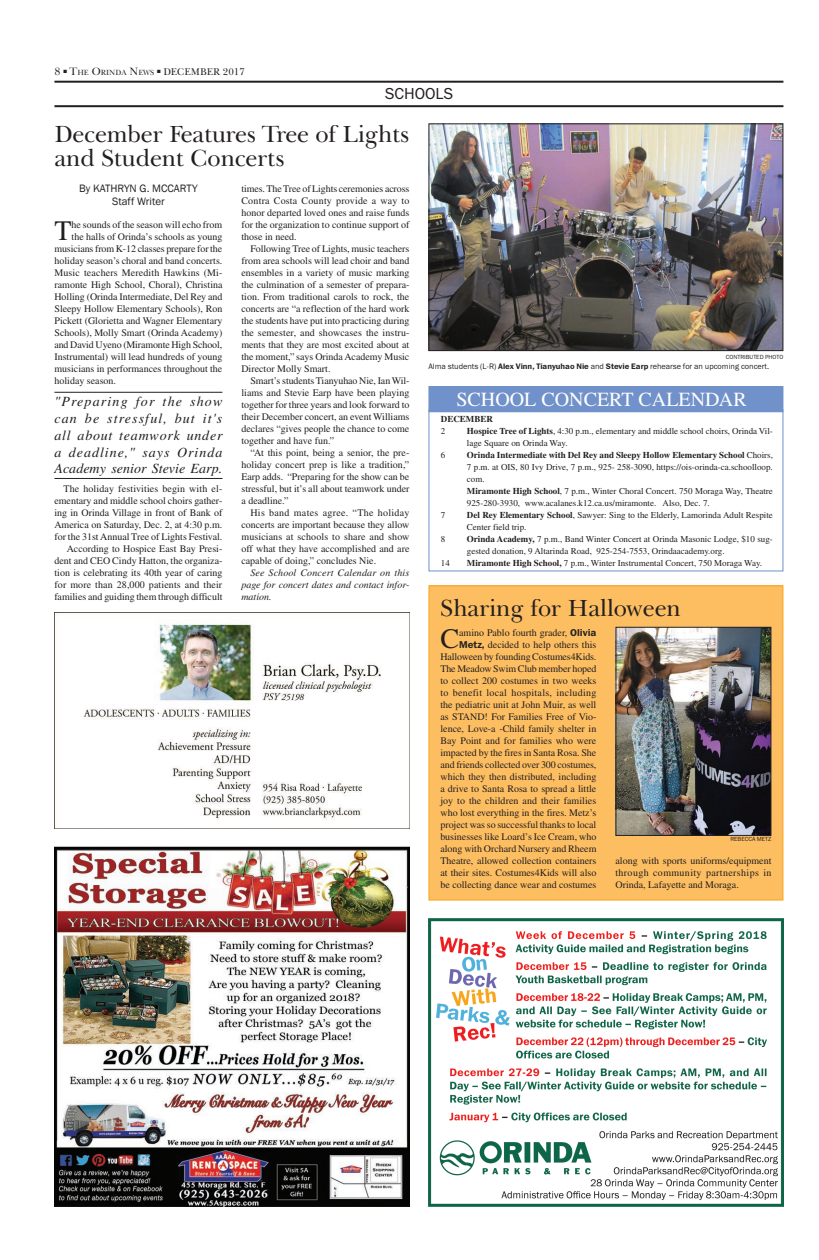
<style>
.page{position:relative;width:819px;height:1260px;background:#fff}
.page>*{position:absolute;margin:0;border:0;box-sizing:border-box;transform-origin:0 0}
.t1{font:28.1px "Times";color:#231f20}
.t2{font:24px/24px "New Baskerville IT Cby BT";color:#231f20}
.t3{font:20px "Times";color:#fff}
.t4{font:16px "Franklin Gothic Book E";color:#231f20}
.t5{font:italic 14px/16.8px "Times";letter-spacing:.055em;color:#231f20;text-align:justify}
.t6{font:11px/13.2px "Franklin Gothic";color:#231f20;text-align:center}
.t7{font:10px/12px "Times";color:#231f20;text-align:justify}
.t8{font:italic 10px/12px "Times";color:#231f20;text-align:justify}
.t9{font:10px "New Baskerville IT Cby BT";color:#231f20}
.t10{font:9px/12px "Times";color:#231f20}
.t11{font:700 9px "Times";color:#231f20}
.t12{font:8px "Franklin Gothic Book E";color:#231f20}
.t13{font:6px "Franklin Gothic Book E";color:#231f20}
.s1{font-size:11px}
.s2{font-size:7.7px}
.s3{font-family:"Franklin Gothic Demi E"}
.s4{font-weight:700}
</style>
<div class="page">
<hr style="left:54px;top:81px;width:729px;height:2px;background:#231f20">
<hr style="left:54px;top:105px;width:729px;height:2px;background:#231f20">
<div style="left:429px;top:586px;width:354px;height:314px;background:#fdbe62"></div>
<div style="left:428px;top:585px;width:355px;height:316px;border:1px solid #f9a51b"></div>
<img style="left:54px;top:613px;width:355px;height:216px">
<img style="left:54px;top:847px;width:355px;height:360px">
<div style="left:429px;top:387px;width:354px;height:25px;background:#7191ca"></div>
<div style="left:428px;top:386px;width:355px;height:26px;border:1px solid #7191ca"></div>
<img style="left:430px;top:125px;width:351px;height:224px">
<div style="left:428px;top:123px;width:355px;height:228px;border:1px solid #231f20"></div>
<img style="left:617px;top:629px;width:152px;height:205px">
<div style="left:615px;top:627px;width:156px;height:209px;border:1px solid #231f20"></div>
<hr style="left:54px;top:392px;width:168px;height:1px;background:#231f20">
<hr style="left:54px;top:478px;width:168px;height:1px;background:#231f20">
<img style="left:428px;top:919px;width:355px;height:288px">
<p class="t9" style="left:54px;top:66px;width:192px"><span class="s1">8</span> ■ <span class="s1">T</span><span class="s2">HE</span> <span class="s1">O</span><span class="s2">RINDA</span> <span class="s1">N</span><span class="s2">EWS</span> ■ DECEMBER 2017</p>
<h3 class="t4" style="left:385px;top:83px;width:70px">SCHOOLS</h3>
<h2 class="t2" style="left:54px;top:122px;width:357px">December Features Tree of Lights and Student Concerts</h2>
<p class="t6" style="left:79px;top:182px;width:120px">By KATHRYN G. MCCARTY<br>Staff Writer</p>
<h1 class="t1" style="left:54px;top:215px;width:19px">T</h1>
<p class="t7" style="left:72px;top:219px;width:152px">he sounds of the season will echo from</p>
<p class="t7" style="left:241px;top:183px;width:170px">times. The Tree of Lights ceremonies across Contra Costa County provide a way to honor departed loved ones and raise funds for the organization to continue support of those in need.</p>
<p class="t7" style="left:241px;top:243px;width:170px;text-indent:9px">Following Tree of Lights, music teachers from area schools will lead choir and band ensembles in a variety of music marking the culmination of a semester of prepara&shy;tion. From traditional carols to rock, the concerts are “a reflection of the hard work the students have put into practicing during the semester, and showcases the instru&shy;ments that they are most excited about at the moment,” says Orinda Academy Music Director Molly Smart.</p>
<p class="t7" style="left:241px;top:375px;width:170px;text-indent:9px">Smart’s students Tianyuhao Nie, Ian Wil&shy;liams and Stevie Earp have been playing together for three years and look forward to their December concert, an event Williams declares “gives people the chance to come together and have fun.”</p>
<p class="t7" style="left:241px;top:447px;width:170px;text-indent:9px">“At this point, being a senior, the pre&shy;holiday concert prep is like a tradition,” Earp adds. “Preparing for the show can be stressful, but it’s all about teamwork under a deadline.”</p>
<p class="t7" style="left:241px;top:507px;width:170px;text-indent:9px">His band mates agree. “The holiday concerts are important because they allow musicians at schools to share and show off what they have accomplished and are capable of doing,” concludes Nie.</p>
<p class="t8" style="left:241px;top:567px;width:169px;text-indent:9px">See School Concert Calendar on this page for concert dates and contact infor&shy;mation.</p>
<p class="t7" style="left:72px;top:231px;width:152px">the halls of Orinda’s schools as young</p>
<p class="t7" style="left:54px;top:243px;width:169px">musicians from K-12 classes prepare for the</p>
<p class="t7" style="left:54px;top:255px;width:170px">holiday season’s choral and band concerts.</p>
<p class="t7" style="left:54px;top:267px;width:170px">Music teachers Meredith Hawkins (Mi-</p>
<p class="t7" style="left:54px;top:279px;width:170px">ramonte High School, Choral), Christina</p>
<p class="t7" style="left:54px;top:291px;width:170px">Holling (Orinda Intermediate, Del Rey and</p>
<p class="t7" style="left:54px;top:303px;width:169px">Sleepy Hollow Elementary Schools), Ron</p>
<p class="t7" style="left:54px;top:315px;width:170px">Pickett (Glorietta and Wagner Elementary</p>
<p class="t7" style="left:54px;top:327px;width:170px">Schools), Molly Smart (Orinda Academy)</p>
<p class="t7" style="left:54px;top:339px;width:169px">and David Uyeno (Miramonte High School,</p>
<p class="t7" style="left:54px;top:351px;width:169px">Instrumental) will lead hundreds of young</p>
<p class="t7" style="left:54px;top:363px;width:169px">musicians in performances throughout the</p>
<p class="t7" style="left:54px;top:375px;width:63px">holiday season.</p>
<p class="t13" style="left:726px;top:354px;width:59px">CONTRIBUTED PHOTO</p>
<p class="t12" style="left:428px;top:361px;width:342px">Alma students (L-R) <span class="s3">Alex Vinn, Tianyuhao Nie</span> and <span class="s3">Stevie Earp</span> rehearse for an upcoming concert.</p>
<h3 class="t3" style="left:456px;top:388px;width:292px">SCHOOL CONCERT CALENDAR</h3>
<h3 class="t5" style="left:54px;top:393px;width:170px">"Preparing for the show can be stressful, but it's all about teamwork under a deadline," says Orinda Academy senior Stevie Earp.</h3>
<p class="t11" style="left:441px;top:414px;width:54px">DECEMBER</p>
<p class="t10" style="left:441px;top:425px;width:6px">2</p>
<p class="t10" style="left:467px;top:425px;width:307px"><span class="s4">Hospice Tree of Lights</span>, 4:30 p.m., elementary and middle school choirs, Orinda Vil&shy;lage Square on Orinda Way.</p>
<p class="t10" style="left:441px;top:449px;width:6px">6</p>
<p class="t10" style="left:467px;top:449px;width:307px"><span class="s4">Orinda Intermediate with Del Rey and Sleepy Hollow Elementary School</span> Choirs, 7 p.m. at OIS, 80 Ivy Drive, 7 p.m., 925- 258-3090, https://ois-orinda-ca.schoolloop. com.<br><span class="s4">Miramonte High School</span>, 7 p.m., Winter Choral Concert. 750 Moraga Way, Theatre 925-280-3930, www.acalanes.k12.ca.us/miramonte. Also, Dec. 7.</p>
<p class="t10" style="left:441px;top:509px;width:6px">7</p>
<p class="t10" style="left:467px;top:509px;width:307px"><span class="s4">Del Rey Elementary School</span>, Sawyer: Sing to the Elderly, Lamorinda Adult Respite<br>Center field trip.</p>
<p class="t10" style="left:441px;top:533px;width:6px">8</p>
<p class="t10" style="left:467px;top:533px;width:307px"><span class="s4">Orinda Academy,</span> 7 p.m., Band Winter Concert at Orinda Masonic Lodge, $10 sug&shy;gested donation, 9 Altarinda Road, 925-254-7553, Orindaacademy.org.</p>
<p class="t10" style="left:441px;top:557px;width:10px">14</p>
<p class="t10" style="left:467px;top:557px;width:297px"><span class="s4">Miramonte High School,</span> 7 p.m., Winter Instrumental Concert, 750 Moraga Way.</p>
<p class="t7" style="left:54px;top:483px;width:170px;text-align:right">The holiday festivities begin with el&shy;ementary and middle school choirs gather&shy;ing in Orinda Village in front of Bank of America on Saturday, Dec. 2, at 4:30 p.m. for the 31st Annual Tree of Lights Festival.<br>According to Hospice East Bay Presi&shy;dent and CEO Cindy Hatton, the organiza&shy;tion is celebrating its 40th year of caring for more than 28,000 patients and their families and guiding them through difficult</p>
<h2 class="t2" style="left:440px;top:596px;width:242px">Sharing for Halloween</h2>
<h1 class="t1" style="left:440px;top:623px;width:20px">C</h1>
<p class="t7" style="left:440px;top:627px;width:158px;text-align:right">amino Pablo fourth grader, <span class="s3">Olivia Metz,</span> decided to help others this Halloween by founding Costumes4Kids.<br>The Meadow Swim Club member hoped to collect 200 costumes in two weeks to benefit local hospitals, including the pediatric unit at John Muir, as well as STAND! For Families Free of Vio&shy;lence, Love-a -Child family shelter in Bay Point and for families who were impacted by the fires in Santa Rosa. She and friends collected over 300 costumes, which they then distributed, including a drive to Santa Rosa to spread a little joy to the children and their families who lost everything in the fires. Metz’s project was so successful thanks to local businesses like Loard’s Ice Cream, who along with Orchard Nursery and Rheem Theatre, allowed collection containers at their sites. Costumes4Kids will also be collecting dance wear and costumes</p>
<p class="t13" style="left:730px;top:835px;width:43px">REBECCA METZ</p>
<p class="t7" style="left:615px;top:855px;width:158px">along with sports uniforms/equipment through community partnerships in Orinda, Lafayette and Moraga.</p>
</div>
